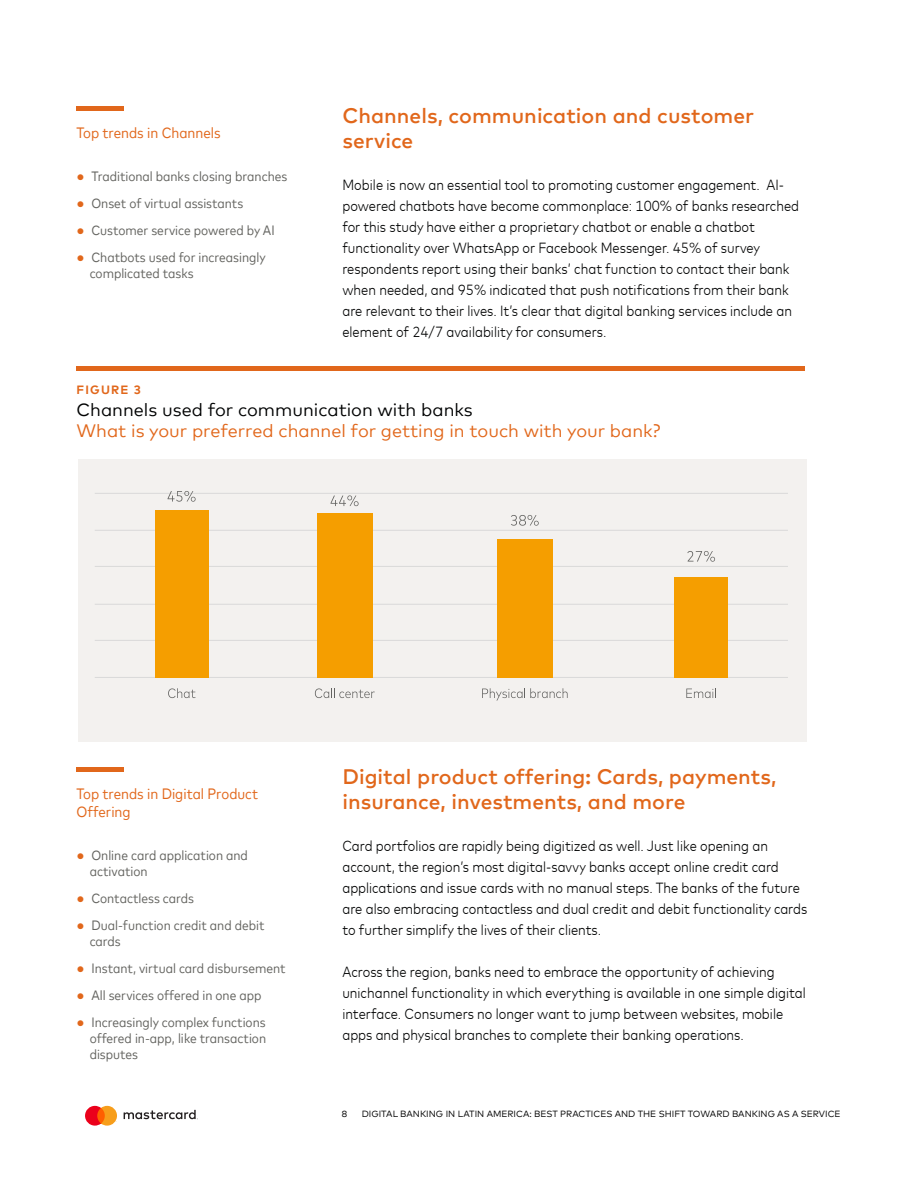
<style>
.page{position:relative;width:918px;height:1188px;background:#fff}
.page>*{position:absolute;margin:0;border:0;box-sizing:border-box;transform-origin:0 0}
.t1{font:500 21px/25.2px "Mark Offc For MC";color:#e1671b}
.t2{font:18px "Mark Offc For MC";color:#e1671b}
.t3{font:18px "Mark Offc For MC";color:#010202}
.t4{font:15px/18px "Mark For MC Nrw";color:#e1671b}
.t5{font:300 14.7px/21px "Mark For MC Nrw";color:#010202}
.t6{font:13.5px/16.2px "Mark For MC Nrw";color:#646460}
.t7{font:700 12px "Mark Offc For MC";letter-spacing:.1em;color:#e1671b}
.t8{font:9px "Mark Offc For MC";color:#000}
.s1{font-family:"Arial";color:#e1671b}
</style>
<div class="page">
<svg style="left:124px;top:1110px;width:74px;height:9px"></svg>
<svg style="left:85px;top:1106px;width:32px;height:20px"></svg>
<div style="left:77px;top:767px;width:47px;height:5px;background:#e1671b"></div>
<div style="left:77px;top:366px;width:728px;height:5px;background:#e1671b"></div>
<div style="left:79px;top:459px;width:728px;height:283px;background:#f3f1ef"></div>
<hr style="left:95px;top:493px;width:693px;height:1px;background:#d9d9d9">
<hr style="left:95px;top:530px;width:693px;height:1px;background:#d9d9d9">
<hr style="left:95px;top:566px;width:693px;height:1px;background:#d9d9d9">
<hr style="left:95px;top:604px;width:693px;height:1px;background:#d9d9d9">
<hr style="left:95px;top:640px;width:693px;height:1px;background:#d9d9d9">
<hr style="left:95px;top:677px;width:693px;height:1px;background:#d9d9d9">
<div style="left:155px;top:510px;width:53px;height:167px;background:#f59e00"></div>
<svg style="left:168px;top:491px;width:28px;height:11px"></svg>
<svg style="left:168px;top:688px;width:28px;height:10px"></svg>
<div style="left:317px;top:513px;width:55px;height:164px;background:#f59e00"></div>
<svg style="left:331px;top:495px;width:28px;height:11px"></svg>
<svg style="left:315px;top:688px;width:60px;height:10px"></svg>
<div style="left:497px;top:539px;width:55px;height:138px;background:#f59e00"></div>
<svg style="left:511px;top:515px;width:28px;height:11px"></svg>
<svg style="left:482px;top:688px;width:86px;height:13px"></svg>
<div style="left:674px;top:577px;width:54px;height:100px;background:#f59e00"></div>
<svg style="left:687px;top:551px;width:28px;height:11px"></svg>
<svg style="left:686px;top:688px;width:30px;height:10px"></svg>
<div style="left:77px;top:106px;width:47px;height:5px;background:#e1671b"></div>
<p class="t4" style="left:77px;top:123px;width:146px">Top trends in Channels</p>
<p class="t6" style="left:77px;top:167px;width:212px"><span class="s1">●</span> Traditional banks closing branches</p>
<p class="t6" style="left:77px;top:194px;width:168px"><span class="s1">●</span> Onset of virtual assistants</p>
<p class="t6" style="left:77px;top:221px;width:200px"><span class="s1">●</span> Customer service powered by AI</p>
<p class="t6" style="left:90px;top:248px;width:177px;text-indent:-13px"><span class="s1">●</span> Chatbots used for increasingly complicated tasks</p>
<h1 class="t1" style="left:342px;top:101px;width:413px">Channels, communication and customer service</h1>
<p class="t5" style="left:342px;top:173px;width:458px">Mobile is now an essential tool to promoting customer engagement. AI&shy;powered chatbots have become commonplace: 100% of banks researched for this study have either a proprietary chatbot or enable a chatbot functionality over WhatsApp or Facebook Messenger. 45% of survey respondents report using their banks’ chat function to contact their bank when needed, and 95% indicated that push notifications from their bank are relevant to their lives. It’s clear that digital banking services include an element of 24/7 availability for consumers.</p>
<p class="t7" style="left:77px;top:381px;width:66px">FIGURE 3</p>
<p class="t3" style="left:77px;top:396px;width:398px">Channels used for communication with banks</p>
<p class="t2" style="left:77px;top:418px;width:585px">What is your preferred channel for getting in touch with your bank?</p>
<p class="t4" style="left:77px;top:784px;width:183px">Top trends in Digital Product<br>Offering</p>
<p class="t6" style="left:90px;top:846px;width:160px;text-indent:-13px"><span class="s1">●</span> Online card application and activation</p>
<p class="t6" style="left:77px;top:889px;width:119px"><span class="s1">●</span> Contactless cards</p>
<p class="t6" style="left:90px;top:916px;width:176px;text-indent:-13px"><span class="s1">●</span> Dual-function credit and debit cards</p>
<p class="t6" style="left:77px;top:959px;width:211px"><span class="s1">●</span> Instant, virtual card disbursement</p>
<p class="t6" style="left:77px;top:986px;width:186px"><span class="s1">●</span> All services offered in one app</p>
<p class="t6" style="left:90px;top:1013px;width:178px;text-align:justify;text-indent:-13px"><span class="s1">●</span> Increasingly complex functions offered in-app, like transaction disputes</p>
<h1 class="t1" style="left:342px;top:762px;width:435px">Digital product offering: Cards, payments, insurance, investments, and more</h1>
<p class="t5" style="left:342px;top:834px;width:466px">Card portfolios are rapidly being digitized as well. Just like opening an account, the region’s most digital-savvy banks accept online credit card applications and issue cards with no manual steps. The banks of the future are also embracing contactless and dual credit and debit functionality cards to further simplify the lives of their clients.</p>
<p class="t5" style="left:342px;top:960px;width:465px">Across the region, banks need to embrace the opportunity of achieving unichannel functionality in which everything is available in one simple digital interface. Consumers no longer want to jump between websites, mobile apps and physical branches to complete their banking operations.</p>
<p class="t8" style="left:342px;top:1107px;width:7px">8</p>
<p class="t8" style="left:362px;top:1107px;width:480px">DIGITAL BANKING IN LATIN AMERICA: BEST PRACTICES AND THE SHIFT TOWARD BANKING AS A SERVICE</p>
</div>
